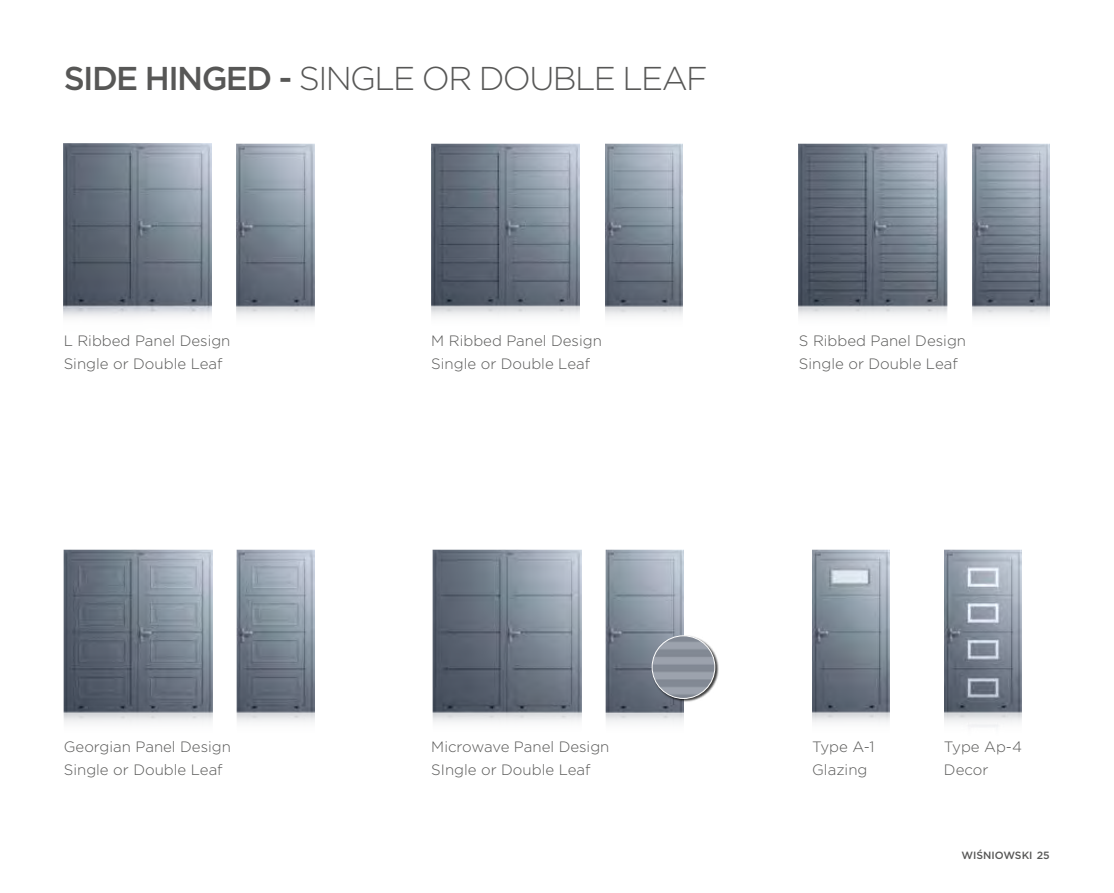
<style>
.page{position:relative;width:1114px;height:893px;background:#fff}
.page>*{position:absolute;margin:0;border:0;box-sizing:border-box;transform-origin:0 0}
.t1{font:300 33px "Gotham";letter-spacing:-.05em;color:#575756}
.t2{font:300 15px/22.5px "Gotham";color:#575756}
.t3{font:500 10.5px "Gotham";color:#575756}
.s1{font-weight:500}
</style>
<div class="page">
<img style="left:812px;top:550px;width:77px;height:173px">
<img style="left:944px;top:550px;width:77px;height:177px">
<img style="left:605px;top:144px;width:77px;height:173px">
<img style="left:431px;top:144px;width:148px;height:173px">
<img style="left:237px;top:144px;width:77px;height:173px">
<img style="left:64px;top:144px;width:148px;height:173px">
<img style="left:972px;top:144px;width:77px;height:173px">
<img style="left:799px;top:144px;width:148px;height:172px">
<img style="left:237px;top:550px;width:77px;height:172px">
<img style="left:64px;top:550px;width:148px;height:173px">
<img style="left:606px;top:550px;width:77px;height:173px">
<img style="left:432px;top:550px;width:149px;height:172px">
<div style="left:651px;top:635px;width:67px;height:67px;background:#000;opacity:.75"></div>
<img style="left:652px;top:636px;width:62px;height:62px;border-radius:31px">
<div style="left:651px;top:635px;width:64px;height:64px;border:1px solid #fff;border-radius:50%"></div>
<h1 class="t1" style="left:64px;top:61px;width:645px"><span class="s1">SIDE HINGED -</span> SINGLE OR DOUBLE LEAF</h1>
<p class="t2" style="left:64px;top:329px;width:168px">L Ribbed Panel Design<br>Single or Double Leaf</p>
<p class="t2" style="left:431px;top:329px;width:172px">M Ribbed Panel Design<br>Single or Double Leaf</p>
<p class="t2" style="left:799px;top:329px;width:169px">S Ribbed Panel Design<br>Single or Double Leaf</p>
<p class="t2" style="left:64px;top:735px;width:169px">Georgian Panel Design<br>Single or Double Leaf</p>
<p class="t2" style="left:431px;top:735px;width:180px">Microwave Panel Design<br>SIngle or Double Leaf</p>
<p class="t2" style="left:812px;top:735px;width:64px">Type A-1<br>Glazing</p>
<p class="t2" style="left:944px;top:735px;width:80px">Type Ap-4<br>Decor</p>
<p class="t3" style="left:961px;top:848px;width:90px">WIŚNIOWSKI 25</p>
</div>
